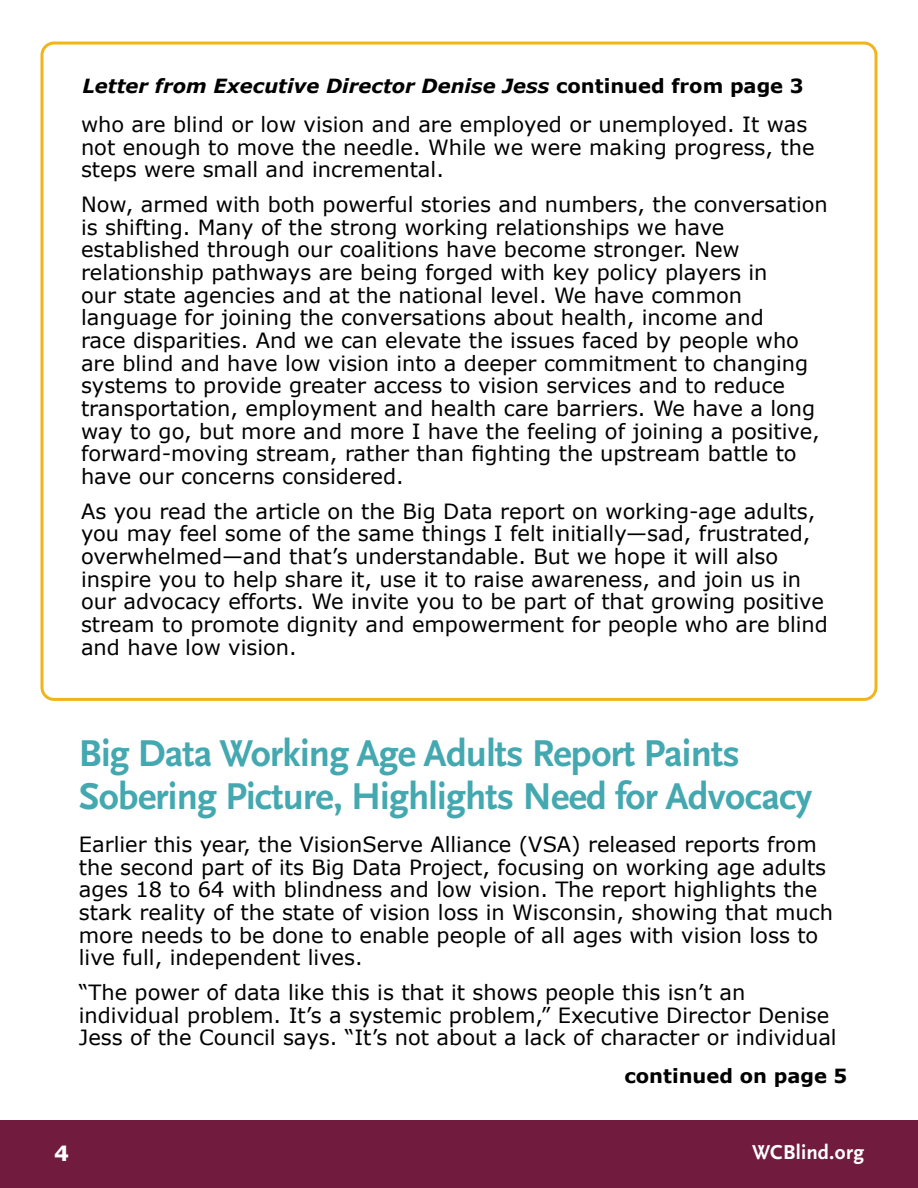
<style>
.page{position:relative;width:918px;height:1188px;background:#fff}
.page>*{position:absolute;margin:0;border:0;box-sizing:border-box;transform-origin:0 0}
.t1{font:700 39px/42.8px "Scala Sans Pro";letter-spacing:-.02em;color:#44a8b1}
.t2{font:21px/22.6px "Verdana";color:#000}
.t3{font:700 21px "Scala Sans Pro";letter-spacing:.01em;color:#fff}
.t4{font:700 21px "Verdana";color:#fff}
.t5{font:italic 700 19.5px "Verdana";color:#000}
.t6{font:700 19.5px "Verdana";color:#000}
.s1{font-style:normal}
</style>
<div class="page">
<div style="left:0;top:1120px;width:918px;height:68px;background:#711c3e"></div>
<div style="left:40px;top:42px;width:838px;height:659px;border:3px solid #f2b41c;border-radius:12px"></div>
<p class="t5" style="left:82px;top:73px;width:723px">Letter from Executive Director Denise Jess <span class="s1">continued from page 3</span></p>
<p class="t2" style="left:81px;top:113px;width:735px">who are blind or low vision and are employed or unemployed. It was not enough to move the needle. While we were making progress, the steps were small and incremental.</p>
<p class="t2" style="left:81px;top:193px;width:748px">Now, armed with both powerful stories and numbers, the conversation is shifting. Many of the strong working relationships we have established through our coalitions have become stronger. New relationship pathways are being forged with key policy players in<br>our state agencies and at the national level. We have common language for joining the conversations about health, income and<br>race disparities. And we can elevate the issues faced by people who are blind and have low vision into a deeper commitment to changing systems to provide greater access to vision services and to reduce transportation, employment and health care barriers. We have a long way to go, but more and more I have the feeling of joining a positive, forward-moving stream, rather than fighting the upstream battle to have our concerns considered.</p>
<p class="t2" style="left:81px;top:500px;width:749px">As you read the article on the Big Data report on working-age adults, you may feel some of the same things I felt initially—sad, frustrated, overwhelmed—and that’s understandable. But we hope it will also inspire you to help share it, use it to raise awareness, and join us in our advocacy efforts. We invite you to be part of that growing positive stream to promote dignity and empowerment for people who are blind and have low vision.</p>
<h2 class="t1" style="left:79px;top:733px;width:735px">Big Data Working Age Adults Report Paints<br>Sobering Picture, Highlights Need for Advocacy</h2>
<p class="t2" style="left:79px;top:833px;width:756px">Earlier this year, the VisionServe Alliance (VSA) released reports from the second part of its Big Data Project, focusing on working age adults ages 18 to 64 with blindness and low vision. The report highlights the stark reality of the state of vision loss in Wisconsin, showing that much more needs to be done to enable people of all ages with vision loss to live full, independent lives.</p>
<p class="t2" style="left:79px;top:981px;width:759px">“The power of data like this is that it shows people this isn’t an individual problem. It’s a systemic problem,” Executive Director Denise<br>Jess of the Council says. “It’s not about a lack of character or individual</p>
<p class="t6" style="left:624px;top:1063px;width:225px">continued on page 5</p>
<p class="t4" style="left:54px;top:1140px;width:16px">4</p>
<p class="t3" style="left:752px;top:1140px;width:113px">WCBlind.org</p>
</div>
